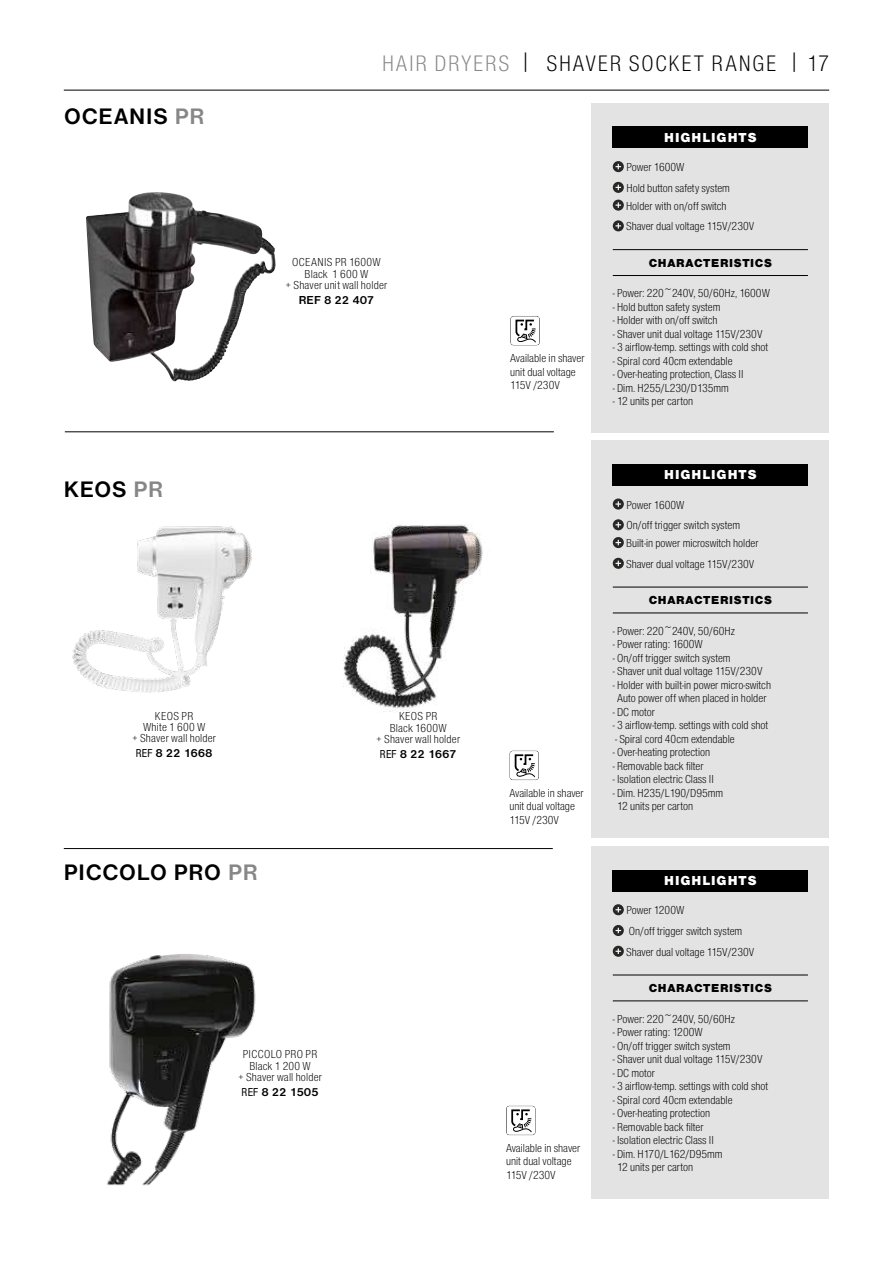
<style>
.page{position:relative;width:893px;height:1263px;background:#fff}
.page>*{position:absolute;margin:0;border:0;box-sizing:border-box;transform-origin:0 0}
.t1{font:23.25px "Nimbus Sans DOT Ligh Cond";letter-spacing:.075em;color:#000}
.t2{font:700 23.25px "Nimbus Sans DOT";letter-spacing:.035em;color:#000}
.t3{font:13.5px "Nimbus Sans DOT Blac";letter-spacing:.075em;color:#fff}
.t4{font:12px/13.5px "Nimbus Sans DOT Ligh Cond";color:#000}
.t5{font:12px "Nimbus Sans DOT Blac";letter-spacing:.06em;color:#000}
.t6{font:700 12px "Nimbus Sans DOT";color:#000}
.s1{color:#868786}
.s2{font-weight:400;font-stretch:condensed}
</style>
<div class="page">
<hr style="left:65px;top:432px;width:489px;height:1px;background:#000">
<hr style="left:64px;top:848px;width:489px;height:1px;background:#000">
<img style="left:86px;top:192px;width:190px;height:190px">
<div style="left:591px;top:103px;width:238px;height:330px;background:#e3e3e3"></div>
<div style="left:613px;top:126px;width:195px;height:22px;background:#000"></div>
<hr style="left:613px;top:249px;width:195px;height:1px;background:#000">
<hr style="left:613px;top:275px;width:195px;height:1px;background:#000">
<svg style="left:613px;top:161px;width:11px;height:11px"></svg>
<svg style="left:613px;top:182px;width:11px;height:11px"></svg>
<svg style="left:613px;top:200px;width:11px;height:11px"></svg>
<svg style="left:613px;top:220px;width:11px;height:11px"></svg>
<div style="left:591px;top:441px;width:238px;height:397px;background:#e3e3e3"></div>
<div style="left:613px;top:464px;width:195px;height:22px;background:#000"></div>
<hr style="left:613px;top:587px;width:195px;height:1px;background:#000">
<hr style="left:613px;top:613px;width:195px;height:1px;background:#000">
<svg style="left:613px;top:498px;width:11px;height:12px"></svg>
<svg style="left:613px;top:519px;width:11px;height:11px"></svg>
<svg style="left:613px;top:537px;width:11px;height:11px"></svg>
<svg style="left:613px;top:558px;width:11px;height:11px"></svg>
<div style="left:591px;top:846px;width:238px;height:353px;background:#e3e3e3"></div>
<div style="left:613px;top:870px;width:195px;height:21px;background:#000"></div>
<hr style="left:613px;top:975px;width:195px;height:1px;background:#000">
<hr style="left:613px;top:1001px;width:195px;height:1px;background:#000">
<svg style="left:613px;top:904px;width:11px;height:11px"></svg>
<svg style="left:613px;top:925px;width:11px;height:11px"></svg>
<svg style="left:613px;top:946px;width:11px;height:11px"></svg>
<svg style="left:510px;top:316px;width:30px;height:29px"></svg>
<img style="left:72px;top:526px;width:180px;height:167px">
<img style="left:343px;top:524px;width:140px;height:188px">
<svg style="left:509px;top:750px;width:30px;height:30px"></svg>
<img style="left:106px;top:954px;width:150px;height:232px">
<svg style="left:506px;top:1106px;width:30px;height:29px"></svg>
<hr style="left:64px;top:90px;width:765px;height:1px;background:#000">
<h1 class="t2" style="left:64px;top:103px;width:142px">OCEANIS <span class="s1">PR</span></h1>
<h1 class="t2" style="left:64px;top:476px;width:100px">KEOS <span class="s1">PR</span></h1>
<p class="t4" style="left:132px;top:710px;width:86px;line-height:11.4px;text-align:center">KEOS PR<br>White 1 600 W<br>+ Shaver wall holder</p>
<p class="t6" style="left:136px;top:746px;width:79px"><span class="s2">REF</span> 8 22 1668</p>
<h1 class="t1" style="left:382px;top:50px;width:449px"><span class="s1">HAIR DRYERS</span> | SHAVER SOCKET RANGE | 17</h1>
<p class="t4" style="left:286px;top:257px;width:103px;line-height:11.4px;text-align:center">OCEANIS PR 1600W<br>Black 1 600 W<br>+ Shaver unit wall holder</p>
<p class="t6" style="left:299px;top:293px;width:77px">REF 8 22 407</p>
<p class="t4" style="left:376px;top:711px;width:86px;line-height:11.4px;text-align:center">KEOS PR<br>Black 1600W<br>+ Shaver wall holder</p>
<p class="t6" style="left:380px;top:747px;width:78px"><span class="s2">REF</span> 8 22 1667</p>
<p class="t4" style="left:510px;top:352px;width:76px">Available in shaver unit dual voltage<br>115V /230V</p>
<p class="t4" style="left:509px;top:786px;width:76px">Available in shaver unit dual voltage<br>115V /230V</p>
<p class="t3" style="left:664px;top:129px;width:94px">HIGHLIGHTS</p>
<p class="t4" style="left:626px;top:157px;width:105px;line-height:20.7px">Power 1600W<br>Hold button safety system</p>
<p class="t4" style="left:626px;top:195px;width:130px;line-height:20.7px">Holder with on/off switch<br>Shaver dual voltage 115V/230V</p>
<p class="t5" style="left:649px;top:256px;width:125px">CHARACTERISTICS</p>
<p class="t4" style="left:613px;top:287px;width:159px">- Power: 220~240V, 50/60Hz, 1600W</p>
<p class="t4" style="left:613px;top:300px;width:109px">- Hold button safety system</p>
<p class="t4" style="left:613px;top:314px;width:106px">- Holder with on/off switch</p>
<p class="t4" style="left:613px;top:327px;width:151px">- Shaver unit dual voltage 115V/230V</p>
<p class="t4" style="left:613px;top:341px;width:157px">- 3 airflow-temp. settings with cold shot</p>
<p class="t4" style="left:613px;top:354px;width:121px">- Spiral cord 40cm extendable</p>
<p class="t4" style="left:613px;top:368px;width:132px">- Over-heating protection, Class II</p>
<p class="t4" style="left:613px;top:381px;width:118px">- Dim. H255/L230/D135mm</p>
<p class="t4" style="left:613px;top:395px;width:82px">- 12 units per carton</p>
<p class="t3" style="left:664px;top:467px;width:94px">HIGHLIGHTS</p>
<p class="t4" style="left:626px;top:494px;width:115px;line-height:20.7px">Power 1600W<br>On/off trigger switch system</p>
<p class="t4" style="left:626px;top:533px;width:134px;line-height:20.7px">Built-in power microswitch holder<br>Shaver dual voltage 115V/230V</p>
<p class="t5" style="left:649px;top:593px;width:125px">CHARACTERISTICS</p>
<p class="t4" style="left:613px;top:624px;width:124px">- Power: 220~240V, 50/60Hz</p>
<p class="t4" style="left:613px;top:638px;width:92px">- Power rating: 1600W</p>
<p class="t4" style="left:613px;top:651px;width:119px">- On/off trigger switch system</p>
<p class="t4" style="left:613px;top:665px;width:151px">- Shaver unit dual voltage 115V/230V</p>
<p class="t4" style="left:613px;top:678px;width:160px;text-align:center">- Holder with built-in power micro-switch<br>Auto power off when placed in holder</p>
<p class="t4" style="left:613px;top:705px;width:44px">- DC motor</p>
<p class="t4" style="left:613px;top:719px;width:157px">- 3 airflow-temp. settings with cold shot</p>
<p class="t4" style="left:615px;top:732px;width:121px">- Spiral cord 40cm extendable</p>
<p class="t4" style="left:613px;top:746px;width:99px">- Over-heating protection</p>
<p class="t4" style="left:613px;top:759px;width:93px">- Removable back filter</p>
<p class="t4" style="left:613px;top:773px;width:103px">- Isolation electric Class II</p>
<p class="t4" style="left:617px;top:786px;width:108px;text-indent:-4px">- Dim. H235/L190/D95mm<br>12 units per carton</p>
<h1 class="t2" style="left:64px;top:859px;width:195px">PICCOLO PRO <span class="s1">PR</span></h1>
<p class="t4" style="left:238px;top:1049px;width:86px;line-height:11.4px;text-align:center">PICCOLO PRO PR<br>Black 1 200 W<br>+ Shaver wall holder</p>
<p class="t6" style="left:242px;top:1085px;width:79px"><span class="s2">REF</span> 8 22 1505</p>
<p class="t4" style="left:506px;top:1141px;width:76px">Available in shaver unit dual voltage<br>115V /230V</p>
<p class="t3" style="left:664px;top:873px;width:94px">HIGHLIGHTS</p>
<p class="t4" style="left:626px;top:900px;width:130px;line-height:20.7px">Power 1200W<br>On/off trigger switch system<br>Shaver dual voltage 115V/230V</p>
<p class="t5" style="left:649px;top:981px;width:125px">CHARACTERISTICS</p>
<p class="t4" style="left:613px;top:1012px;width:124px">- Power: 220~240V, 50/60Hz</p>
<p class="t4" style="left:613px;top:1026px;width:91px">- Power rating: 1200W</p>
<p class="t4" style="left:613px;top:1039px;width:119px">- On/off trigger switch system</p>
<p class="t4" style="left:613px;top:1053px;width:151px">- Shaver unit dual voltage 115V/230V</p>
<p class="t4" style="left:613px;top:1066px;width:44px">- DC motor</p>
<p class="t4" style="left:613px;top:1080px;width:157px">- 3 airflow-temp. settings with cold shot</p>
<p class="t4" style="left:613px;top:1093px;width:121px">- Spiral cord 40cm extendable</p>
<p class="t4" style="left:613px;top:1107px;width:99px">- Over-heating protection</p>
<p class="t4" style="left:613px;top:1120px;width:93px">- Removable back filter</p>
<p class="t4" style="left:613px;top:1134px;width:103px">- Isolation electric Class II</p>
<p class="t4" style="left:617px;top:1147px;width:107px;text-indent:-4px">- Dim. H170/L162/D95mm<br>12 units per carton</p>
</div>
